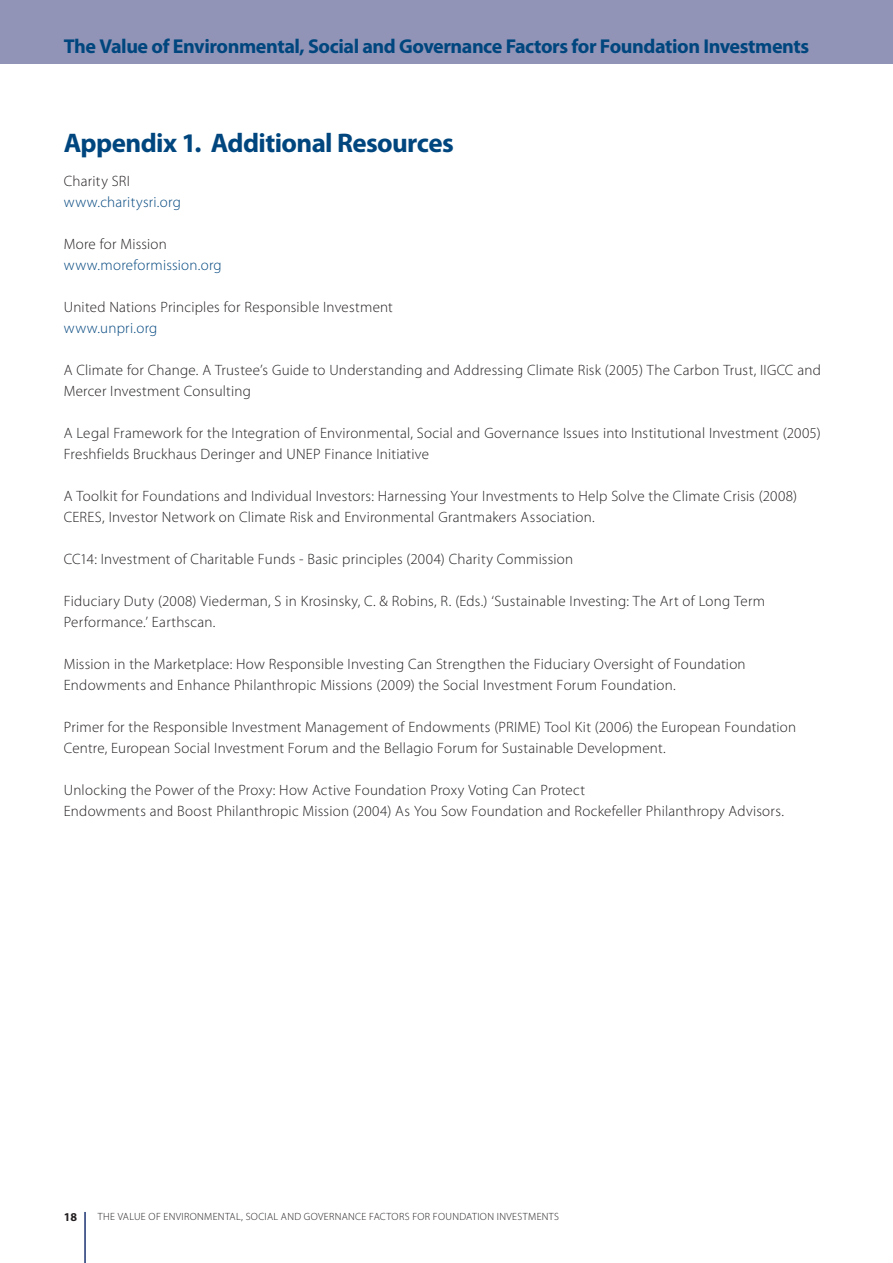
<style>
.page{position:relative;width:893px;height:1263px;background:#fff}
.page>*{position:absolute;margin:0;border:0;box-sizing:border-box;transform-origin:0 0}
.t1{font:700 27px "Myriad Pro";letter-spacing:-.025em;color:#00467e}
.t2{font:700 20.1px "Myriad Pro";letter-spacing:-.025em;color:#00467e}
.t3{font:300 15px/21px "Myriad Pro";letter-spacing:.015em;color:#231f20}
.t4{font:300 15px "Myriad Pro";letter-spacing:.02em;color:#00467e}
.t5{font:700 12px "Myriad Pro";color:#231f20}
.t6{font:300 10.5px "Myriad Pro";letter-spacing:.03em;color:#231f20}
</style>
<div class="page">
<div style="left:0;top:0;width:893px;height:64px;background:#9194b6"></div>
<hr style="left:85px;top:1212px;width:1px;height:51px;background:#00467e">
<h2 class="t2" style="left:64px;top:33px;width:747px">The Value of Environmental, Social and Governance Factors for Foundation Investments</h2>
<h1 class="t1" style="left:64px;top:125px;width:391px">Appendix 1. Additional Resources</h1>
<p class="t3" style="left:64px;top:170px;width:68px">Charity SRI</p>
<p class="t4" style="left:64px;top:193px;width:119px">www.charitysri.org</p>
<p class="t3" style="left:64px;top:233px;width:105px">More for Mission</p>
<p class="t4" style="left:64px;top:256px;width:160px">www.moreformission.org</p>
<p class="t3" style="left:64px;top:296px;width:331px">United Nations Principles for Responsible Investment</p>
<p class="t4" style="left:64px;top:319px;width:95px">www.unpri.org</p>
<p class="t3" style="left:64px;top:359px;width:759px">A Climate for Change. A Trustee’s Guide to Understanding and Addressing Climate Risk (2005) The Carbon Trust, IIGCC and<br>Mercer Investment Consulting</p>
<p class="t3" style="left:64px;top:422px;width:758px">A Legal Framework for the Integration of Environmental, Social and Governance Issues into Institutional Investment (2005)<br>Freshfields Bruckhaus Deringer and UNEP Finance Initiative</p>
<p class="t3" style="left:64px;top:485px;width:735px">A Toolkit for Foundations and Individual Investors: Harnessing Your Investments to Help Solve the Climate Crisis (2008)<br>CERES, Investor Network on Climate Risk and Environmental Grantmakers Association.</p>
<p class="t3" style="left:64px;top:548px;width:511px">CC14: Investment of Charitable Funds - Basic principles (2004) Charity Commission</p>
<p class="t3" style="left:64px;top:590px;width:703px">Fiduciary Duty (2008) Viederman, S in Krosinsky, C. &amp; Robins, R. (Eds.) ‘Sustainable Investing: The Art of Long Term<br>Performance.’ Earthscan.</p>
<p class="t3" style="left:64px;top:653px;width:683px">Mission in the Marketplace: How Responsible Investing Can Strengthen the Fiduciary Oversight of Foundation<br>Endowments and Enhance Philanthropic Missions (2009) the Social Investment Forum Foundation.</p>
<p class="t3" style="left:64px;top:716px;width:734px">Primer for the Responsible Investment Management of Endowments (PRIME) Tool Kit (2006) the European Foundation<br>Centre, European Social Investment Forum and the Bellagio Forum for Sustainable Development.</p>
<p class="t3" style="left:64px;top:779px;width:722px">Unlocking the Power of the Proxy: How Active Foundation Proxy Voting Can Protect<br>Endowments and Boost Philanthropic Mission (2004) As You Sow Foundation and Rockefeller Philanthropy Advisors.</p>
<p class="t5" style="left:64px;top:1209px;width:15px">18</p>
<p class="t6" style="left:98px;top:1210px;width:463px">THE VALUE OF ENVIRONMENTAL, SOCIAL AND GOVERNANCE FACTORS FOR FOUNDATION INVESTMENTS</p>
</div>
